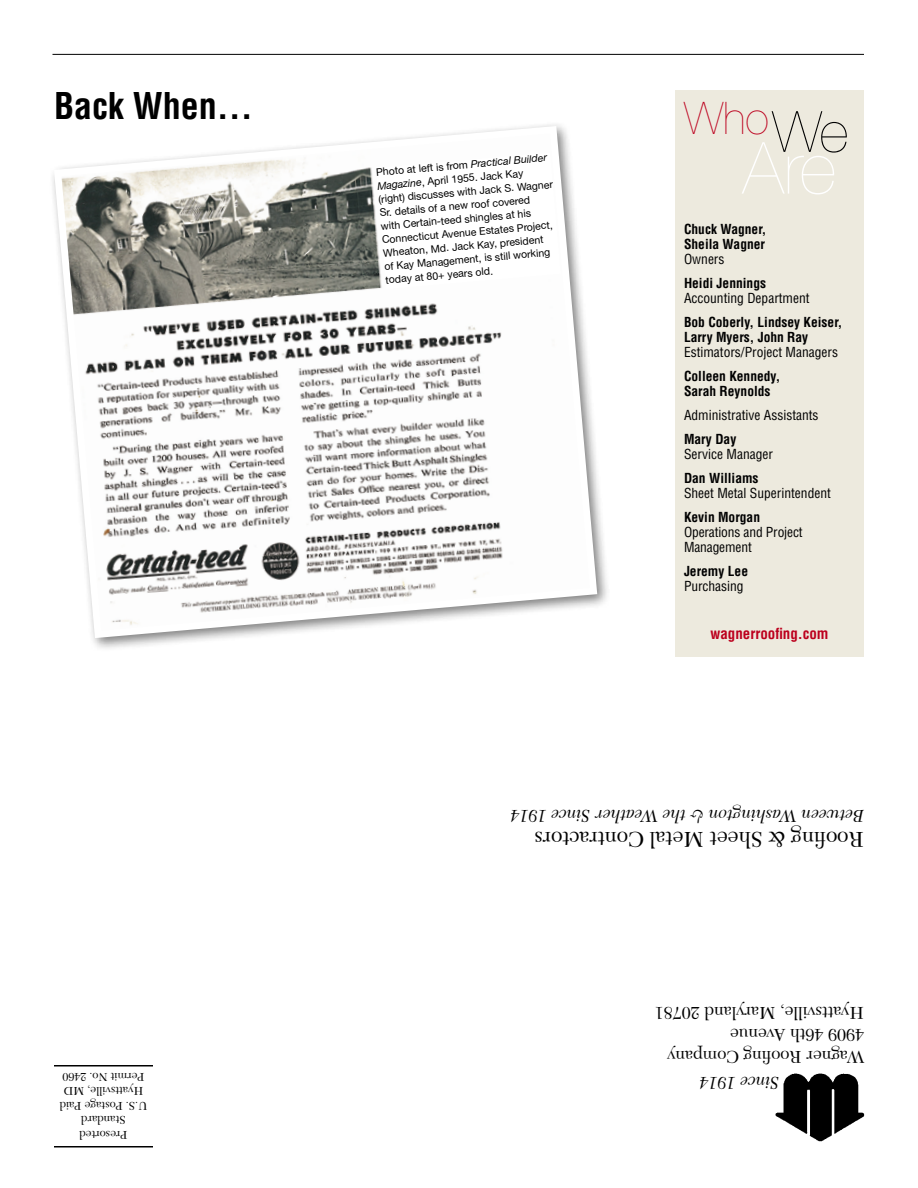
<style>
.page{position:relative;width:918px;height:1188px;background:#fff}
.page>*{position:absolute;margin:0;border:0;box-sizing:border-box;transform-origin:0 0}
.t1{font:200 72px "Helvetica Neue";color:#fff}
.t2{font:200 57px "Helvetica Neue";color:#000}
.t3{font:200 45px "Helvetica Neue";color:#bc001d}
.t4{font:700 condensed 36px "Helvetica";color:#000}
.t5{font:22.5px "New Caledonia";color:#000}
.t6{font:18px/21.6px "New Caledonia";color:#000}
.t7{font:italic 18px "New Caledonia";color:#000}
.t8{font:700 condensed 15px "Helvetica";color:#bc001d}
.t9{font:condensed 13.5px/15px "Helvetica";color:#000}
.t10{font:700 condensed 13.5px/15px "Helvetica";color:#000}
.t11{font:12px/14.4px "New Caledonia";color:#000;text-align:center}
.t12{font:10.5px/13.5px "Helvetica Neue";color:#000}
.s1{font-style:italic}
</style>
<div class="page">
<hr style="left:52px;top:54px;width:812px;height:1px;background:#000">
<div style="left:675px;top:90px;width:189px;height:567px;background:#edeade"></div>
<hr style="left:54px;top:1065px;width:99px;height:1px;background:#000">
<hr style="left:54px;top:1146px;width:99px;height:2px;background:#000">
<img style="left:775px;top:1073px;width:90px;height:69px">
<svg style="left:52px;top:124px;width:549px;height:518px"></svg>
<svg style="left:376px;top:153px;width:185px;height:136px"></svg>
<h3 class="t4" style="left:54px;top:83px;width:200px">Back When…</h3>
<p class="t11" style="left:147px;top:1141px;width:89px;rotate:-180deg">Presorted<br>Standard<br>U.S. Postage Paid<br>Hyattsville, MD<br>Permit No. 2460</p>
<p class="t12" style="left:376px;top:165px;width:180px;rotate:-5deg">Photo at left is from <span class="s1">Practical Builder Magazine</span>, April 1955. Jack Kay<br>(right) discusses with Jack S. Wagner Sr. details of a new roof covered<br>with Certain-teed shingles at his Connecticut Avenue Estates Project, Wheaton, Md. Jack Kay, president<br>of Kay Management, is still working today at 80+ years old.</p>
<h3 class="t3" style="left:684px;top:92px;width:86px">Who</h3>
<h1 class="t1" style="left:742px;top:127px;width:95px">Are</h1>
<h2 class="t2" style="left:772px;top:99px;width:78px">We</h2>
<p class="t10" style="left:684px;top:221px;width:84px">Chuck Wagner,<br>Sheila Wagner</p>
<p class="t9" style="left:684px;top:252px;width:42px">Owners</p>
<p class="t10" style="left:684px;top:275px;width:84px">Heidi Jennings</p>
<p class="t9" style="left:684px;top:291px;width:127px">Accounting Department</p>
<p class="t10" style="left:684px;top:314px;width:160px">Bob Coberly, Lindsey Keiser,<br>Larry Myers, John Ray</p>
<p class="t9" style="left:684px;top:345px;width:156px">Estimators/Project Managers</p>
<p class="t10" style="left:684px;top:368px;width:98px">Colleen Kennedy,<br>Sarah Reynolds</p>
<p class="t9" style="left:684px;top:408px;width:136px">Administrative Assistants</p>
<p class="t10" style="left:684px;top:432px;width:54px">Mary Day</p>
<p class="t9" style="left:684px;top:447px;width:91px">Service Manager</p>
<p class="t10" style="left:684px;top:471px;width:76px">Dan Williams</p>
<p class="t9" style="left:684px;top:486px;width:148px">Sheet Metal Superintendent</p>
<p class="t10" style="left:684px;top:510px;width:78px">Kevin Morgan</p>
<p class="t9" style="left:684px;top:525px;width:120px">Operations and Project<br>Management</p>
<p class="t10" style="left:684px;top:564px;width:66px">Jeremy Lee</p>
<p class="t9" style="left:684px;top:579px;width:61px">Purchasing</p>
<h3 class="t8" style="left:710px;top:624px;width:120px">wagnerroofing.com</h3>
<h3 class="t7" style="left:864px;top:826px;width:355px;rotate:-180deg">Between Washington &amp; the Weather Since 1914</h3>
<h3 class="t5" style="left:864px;top:852px;width:331px;rotate:-180deg">Roofing &amp; Sheet Metal Contractors</h3>
<h3 class="t6" style="left:864px;top:1067px;width:211px;rotate:-180deg">Wagner Roofi ng Company<br>4909 46th Avenue<br>Hyattsville, Maryland 20781</h3>
<h3 class="t7" style="left:780px;top:1093px;width:82px;rotate:-180deg">Since 1914</h3>
</div>
